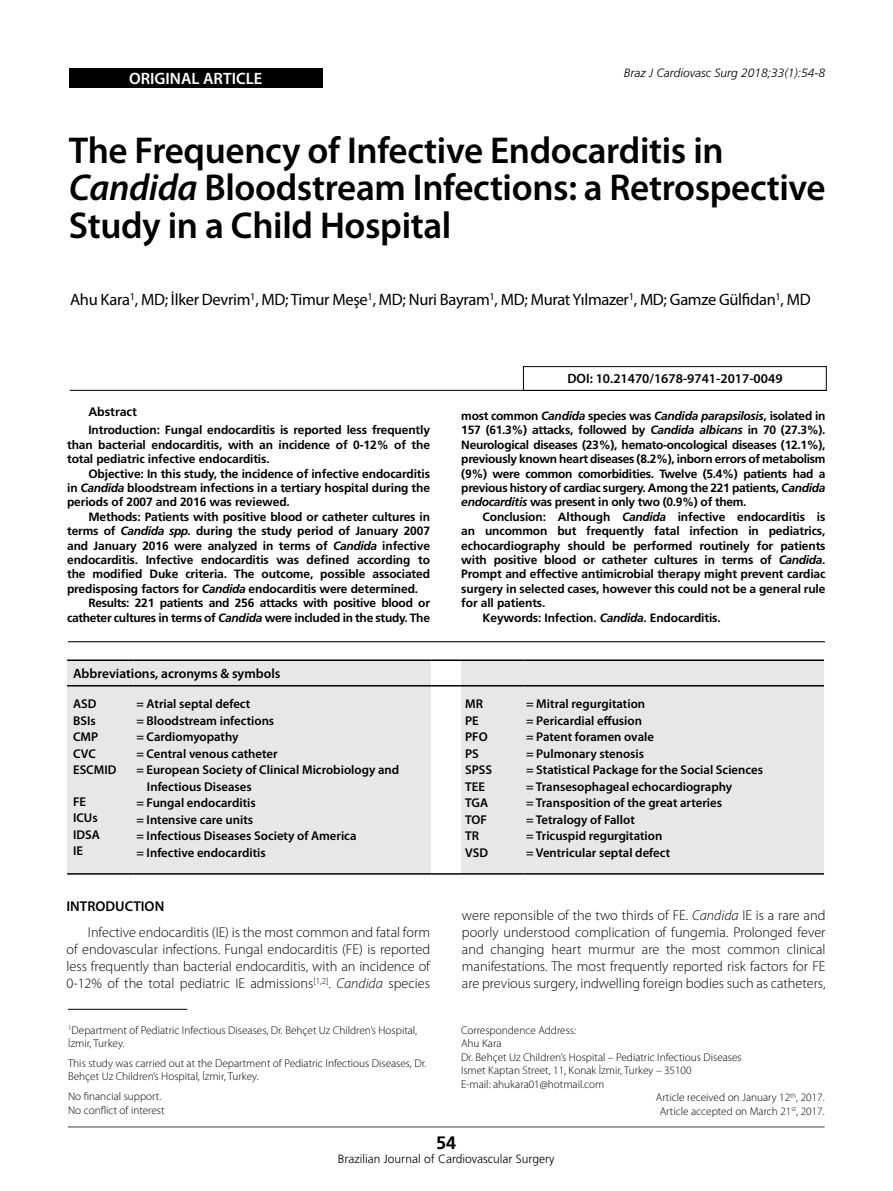
<style>
.page{position:relative;width:893px;height:1191px;background:#fff}
.page>*{position:absolute;margin:0;border:0;box-sizing:border-box;transform-origin:0 0}
.t1{font:600 37.5px/37.5px "Myriad Pro";letter-spacing:-.01em;color:#000}
.t2{font:700 18px "Frutiger";color:#000}
.t3{font:16.5px "Myriad Pro";letter-spacing:-.02em;color:#000}
.t4{font:600 16.5px "Myriad Pro";color:#fff}
.t5{font:300 14.25px/17.1px "Myriad Pro";color:#000;text-align:justify}
.t6{font:600 14.25px "Myriad Pro";color:#000}
.t7{font:600 13.5px "Myriad Pro";color:#000}
.t8{font:600 12.75px/16.5px "Myriad Pro";color:#000}
.t9{font:700 12.3px "Frutiger";color:#000}
.t10{font:700 12px/14.4px "Frutiger";letter-spacing:-.01em;color:#000;text-align:justify}
.t11{font:300 12px "Frutiger";color:#000}
.t12{font:italic 300 12px "Frutiger";color:#000}
.t13{font:300 11.25px/13.5px "Myriad Pro";color:#000}
.s1{font-style:italic}
</style>
<div class="page">
<hr style="left:68px;top:1126px;width:757px;height:1px;background:#414042">
<div style="left:69px;top:68px;width:254px;height:20px;background:#000"></div>
<hr style="left:68px;top:641px;width:757px;height:1px;background:#000">
<hr style="left:70px;top:390px;width:757px;height:1px;background:#000">
<div style="left:523px;top:366px;width:304px;height:25px;border:1px solid #000"></div>
<hr style="left:68px;top:1009px;width:119px;height:1px;background:#000">
<div style="left:67px;top:661px;width:757px;height:212px;background:#e6e7e8"></div>
<svg style="left:431px;top:661px;width:30px;height:212px"></svg>
<hr style="left:67px;top:659px;width:67px;height:2px;background:#000">
<hr style="left:134px;top:659px;width:297px;height:2px;background:#000">
<hr style="left:431px;top:659px;width:30px;height:2px;background:#000">
<hr style="left:461px;top:659px;width:62px;height:2px;background:#000">
<hr style="left:523px;top:659px;width:301px;height:2px;background:#000">
<hr style="left:67px;top:685px;width:67px;height:1px;background:#000">
<hr style="left:134px;top:685px;width:297px;height:1px;background:#000">
<hr style="left:431px;top:685px;width:30px;height:1px;background:#000">
<hr style="left:461px;top:685px;width:62px;height:1px;background:#000">
<hr style="left:523px;top:685px;width:301px;height:1px;background:#000">
<hr style="left:67px;top:873px;width:67px;height:1px;background:#000">
<hr style="left:134px;top:873px;width:297px;height:1px;background:#000">
<hr style="left:431px;top:873px;width:30px;height:1px;background:#000">
<hr style="left:461px;top:873px;width:62px;height:1px;background:#000">
<hr style="left:523px;top:873px;width:301px;height:1px;background:#000">
<h3 class="t4" style="left:129px;top:69px;width:135px">ORIGINAL ARTICLE</h3>
<p class="t12" style="left:624px;top:66px;width:203px">Braz J Cardiovasc Surg 2018;33(1):54-8</p>
<h1 class="t1" style="left:69px;top:132px;width:758px">The Frequency of Infective Endocarditis in<br><span class="s1">Candida</span> Bloodstream Infections: a Retrospective<br>Study in a Child Hospital</h1>
<h3 class="t3" style="left:70px;top:290px;width:742px">Ahu Kara<sup>1</sup>, MD; İlker Devrim<sup>1</sup>, MD; Timur Meşe<sup>1</sup>, MD; Nuri Bayram<sup>1</sup>, MD; Murat Yılmazer<sup>1</sup>, MD; Gamze Gülfidan<sup>1</sup>, MD</h3>
<p class="t9" style="left:88px;top:404px;width:50px">Abstract</p>
<p class="t10" style="left:67px;top:423px;width:364px;text-indent:21px">Introduction: Fungal endocarditis is reported less frequently than bacterial endocarditis, with an incidence of 0-12% of the total pediatric infective endocarditis.</p>
<p class="t10" style="left:67px;top:466px;width:364px;text-indent:21px">Objective: In this study, the incidence of infective endocarditis in <span class="s1">Candida</span> bloodstream infections in a tertiary hospital during the periods of 2007 and 2016 was reviewed.</p>
<p class="t10" style="left:88px;top:509px;width:343px">Methods: Patients with positive blood or catheter cultures in</p>
<p class="t10" style="left:67px;top:523px;width:364px">terms of <span class="s1">Candida spp.</span> during the study period of January 2007</p>
<p class="t10" style="left:67px;top:538px;width:364px">and January 2016 were analyzed in terms of <span class="s1">Candida</span> infective</p>
<p class="t10" style="left:67px;top:552px;width:364px">endocarditis. Infective endocarditis was defined according to</p>
<p class="t10" style="left:67px;top:567px;width:364px">the modified Duke criteria. The outcome, possible associated</p>
<p class="t10" style="left:67px;top:581px;width:353px">predisposing factors for <span class="s1">Candida</span> endocarditis were determined.</p>
<p class="t10" style="left:88px;top:595px;width:343px">Results: 221 patients and 256 attacks with positive blood or</p>
<p class="t10" style="left:67px;top:610px;width:364px">catheter cultures in terms of <span class="s1">Candida</span> were included in the study. The</p>
<p class="t7" style="left:73px;top:666px;width:209px">Abbreviations, acronyms &amp; symbols</p>
<p class="t8" style="left:73px;top:696px;width:45px">ASD<br>BSIs<br>CMP<br>CVC<br>ESCMID</p>
<p class="t8" style="left:73px;top:793px;width:28px">FE<br>ICUs<br>IDSA<br>IE</p>
<p class="t8" style="left:136px;top:696px;width:115px">= Atrial septal defect</p>
<p class="t8" style="left:136px;top:712px;width:139px">= Bloodstream infections</p>
<p class="t8" style="left:136px;top:729px;width:104px">= Cardiomyopathy</p>
<p class="t8" style="left:136px;top:745px;width:143px">= Central venous catheter</p>
<p class="t8" style="left:136px;top:762px;width:264px">= European Society of Clinical Microbiology and</p>
<p class="t8" style="left:147px;top:778px;width:106px">Infectious Diseases</p>
<p class="t8" style="left:136px;top:795px;width:121px">= Fungal endocarditis</p>
<p class="t8" style="left:136px;top:811px;width:118px">= Intensive care units</p>
<p class="t8" style="left:136px;top:828px;width:222px">= Infectious Diseases Society of America</p>
<p class="t8" style="left:136px;top:844px;width:131px">= Infective endocarditis</p>
<p class="t6" style="left:66px;top:898px;width:99px">INTRODUCTION</p>
<p class="t5" style="left:66px;top:923px;width:365px;text-indent:21px">Infective endocarditis (IE) is the most common and fatal form of endovascular infections. Fungal endocarditis (FE) is reported less frequently than bacterial endocarditis, with an incidence of 0-12% of the total pediatric IE admissions<sup>[1,2]</sup>. <span class="s1">Candida</span> species</p>
<p class="t13" style="left:68px;top:1023px;width:351px"><sup>1</sup>Department of Pediatric Infectious Diseases, Dr. Behçet Uz Children’s Hospital,<br>İzmir, Turkey.</p>
<p class="t13" style="left:68px;top:1056px;width:360px">This study was carried out at the Department of Pediatric Infectious Diseases, Dr.<br>Behçet Uz Children’s Hospital, İzmir, Turkey.</p>
<p class="t13" style="left:68px;top:1090px;width:98px">No financial support.<br>No conflict of interest</p>
<p class="t7" style="left:567px;top:371px;width:217px">DOI: 10.21470/1678-9741-2017-0049</p>
<p class="t10" style="left:461px;top:408px;width:366px">most common <span class="s1">Candida</span> species was <span class="s1">Candida parapsilosis</span>, isolated in 157 (61.3%) attacks, followed by <span class="s1">Candida albicans</span> in 70 (27.3%).<br>Neurological diseases (23%), hemato-oncological diseases (12.1%), previously known heart diseases (8.2%), inborn errors of metabolism (9%) were common comorbidities. Twelve (5.4%) patients had a previous history of cardiac surgery. Among the 221 patients, <span class="s1">Candida endocarditis</span> was present in only two (0.9%) of them.</p>
<p class="t10" style="left:483px;top:509px;width:344px">Conclusion: Although <span class="s1">Candida</span> infective endocarditis is</p>
<p class="t10" style="left:461px;top:524px;width:366px">an uncommon but frequently fatal infection in pediatrics,</p>
<p class="t10" style="left:461px;top:538px;width:366px">echocardiography should be performed routinely for patients</p>
<p class="t10" style="left:461px;top:552px;width:366px">with positive blood or catheter cultures in terms of <span class="s1">Candida</span>.</p>
<p class="t10" style="left:461px;top:567px;width:366px">Prompt and effective antimicrobial therapy might prevent cardiac</p>
<p class="t10" style="left:461px;top:581px;width:366px">surgery in selected cases, however this could not be a general rule</p>
<p class="t10" style="left:461px;top:596px;width:86px">for all patients.</p>
<p class="t10" style="left:483px;top:610px;width:240px">Keywords: Infection. <span class="s1">Candida</span>. Endocarditis.</p>
<p class="t8" style="left:465px;top:696px;width:28px">MR<br>PE<br>PFO<br>PS<br>SPSS<br>TEE<br>TGA<br>TOF<br>TR<br>VSD</p>
<p class="t8" style="left:526px;top:695px;width:238px">= Mitral regurgitation<br>= Pericardial effusion<br>= Patent foramen ovale<br>= Pulmonary stenosis<br>= Statistical Package for the Social Sciences = Transesophageal echocardiography<br>= Transposition of the great arteries<br>= Tetralogy of Fallot<br>= Tricuspid regurgitation<br>= Ventricular septal defect</p>
<p class="t5" style="left:462px;top:907px;width:365px">were reponsible of the two thirds of FE. <span class="s1">Candida</span> IE is a rare and poorly understood complication of fungemia. Prolonged fever and changing heart murmur are the most common clinical manifestations. The most frequently reported risk factors for FE are previous surgery, indwelling foreign bodies such as catheters,</p>
<p class="t13" style="left:461px;top:1023px;width:117px">Correspondence Address:</p>
<p class="t13" style="left:461px;top:1036px;width:42px">Ahu Kara</p>
<p class="t13" style="left:461px;top:1050px;width:282px">Dr. Behçet Uz Children’s Hospital – Pediatric Infectious Diseases</p>
<p class="t13" style="left:461px;top:1063px;width:232px">Ismet Kaptan Street, 11, Konak İzmir, Turkey – 35100</p>
<p class="t13" style="left:461px;top:1077px;width:145px">E-mail: ahukara01@hotmail.com</p>
<p class="t13" style="left:656px;top:1090px;width:170px">Article received on January 12<sup>th</sup>, 2017.</p>
<p class="t13" style="left:660px;top:1104px;width:166px">Article accepted on March 21<sup>st</sup>, 2017.</p>
<h2 class="t2" style="left:436px;top:1132px;width:22px">54</h2>
<p class="t11" style="left:338px;top:1152px;width:218px">Brazilian Journal of Cardiovascular Surgery</p>
</div>
